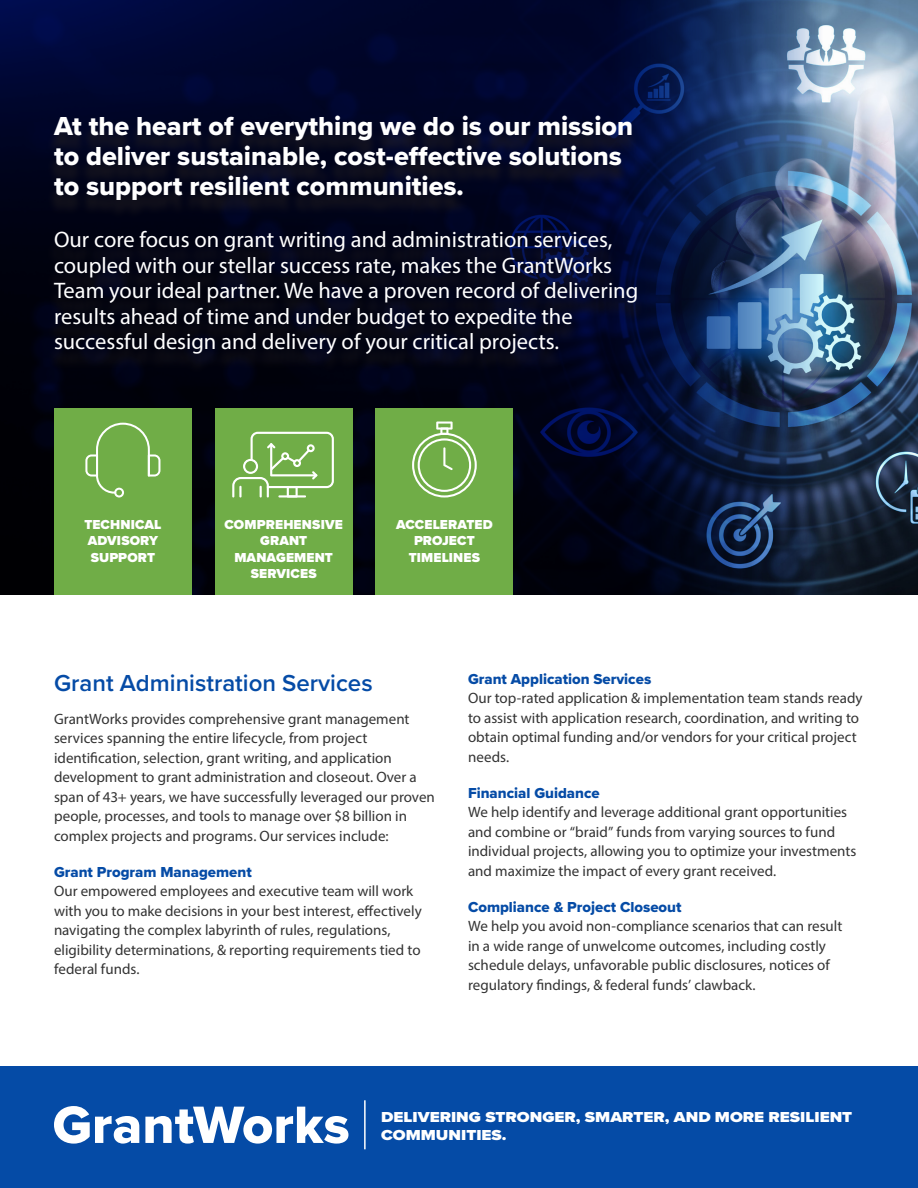
<style>
.page{position:relative;width:918px;height:1188px;background:#fff}
.page>*{position:absolute;margin:0;border:0;box-sizing:border-box;transform-origin:0 0}
.t1{font:27px/30px "Proxima Nova Extrabld";color:#fff}
.body_headings{font:600 24px "Proxima Nova";color:#054ba6}
.t2{font:22.5px/25.5px "Myriad Pro";color:#fff}
.Body_III{font:15px/19.5px "Myriad Pro";color:#333}
.t3{font:15px "Proxima Nova Extrabld";color:#054ba6}
.t4{font:900 15px/18px "Proxima Nova";color:#fff;scale:1.12 1}
.Body_II{font:900 13.5px/16.5px "Proxima Nova";letter-spacing:.01em;color:#fff;text-align:center}
</style>
<div class="page">
<div style="left:0;top:1066px;width:918px;height:122px;background:#054ba6"></div>
<img style="left:0;top:0;width:918px;height:595px">
<div style="left:46px;top:121px;width:598px;height:254px;background:#231f20;opacity:.75"></div>
<div style="left:54px;top:408px;width:138px;height:187px;background:#70ad47"></div>
<div style="left:215px;top:408px;width:138px;height:187px;background:#70ad47"></div>
<div style="left:375px;top:408px;width:138px;height:187px;background:#70ad47"></div>
<svg style="left:54px;top:1106px;width:85px;height:38px"></svg>
<svg style="left:145px;top:1107px;width:203px;height:37px"></svg>
<hr style="left:364px;top:1100px;width:2px;height:49px;background:#fff">
<svg style="left:85px;top:423px;width:75px;height:75px"></svg>
<svg style="left:412px;top:422px;width:65px;height:76px"></svg>
<svg style="left:232px;top:432px;width:102px;height:66px"></svg>
<p class="t1" style="left:54px;top:110px;width:581px">At the heart of everything we do is our mission to deliver sustainable, cost-effective solutions to support resilient communities.</p>
<p class="t2" style="left:54px;top:226px;width:586px">Our core focus on grant writing and administration services, coupled with our stellar success rate, makes the GrantWorks Team your ideal partner. We have a proven record of delivering results ahead of time and under budget to expedite the successful design and delivery of your critical projects.</p>
<p class="Body_II" style="left:84px;top:516px;width:78px;text-align:left">TECHNICAL<br>ADVISORY<br>SUPPORT</p>
<p class="Body_II" style="left:225px;top:516px;width:120px">COMPREHENSIVE<br>GRANT<br>MANAGEMENT<br>SERVICES</p>
<p class="Body_II" style="left:396px;top:516px;width:98px">ACCELERATED<br>PROJECT<br>TIMELINES</p>
<p class="body_headings" style="left:54px;top:665px;width:320px">Grant Administration Services</p>
<p class="Body_III" style="left:54px;top:709px;width:382px">GrantWorks provides comprehensive grant management services spanning the entire lifecycle, from project identification, selection, grant writing, and application development to grant administration and closeout. Over a span of 43+ years, we have successfully leveraged our proven people, processes, and tools to manage over $8 billion in complex projects and programs. Our services include:</p>
<p class="t3" style="left:54px;top:861px;width:199px">Grant Program Management</p>
<p class="Body_III" style="left:54px;top:881px;width:369px">Our empowered employees and executive team will work with you to make decisions in your best interest, effectively navigating the complex labyrinth of rules, regulations, eligibility determinations, &amp; reporting requirements tied to federal funds.</p>
<p class="t3" style="left:468px;top:667px;width:185px">Grant Application Services</p>
<p class="Body_III" style="left:468px;top:688px;width:396px">Our top-rated application &amp; implementation team stands ready to assist with application research, coordination, and writing to obtain optimal funding and/or vendors for your critical project needs.</p>
<p class="t3" style="left:468px;top:781px;width:133px">Financial Guidance</p>
<p class="Body_III" style="left:468px;top:802px;width:390px">We help identify and leverage additional grant opportunities and combine or “braid” funds from varying sources to fund individual projects, allowing you to optimize your investments and maximize the impact of every grant received.</p>
<p class="t3" style="left:468px;top:895px;width:215px">Compliance &amp; Project Closeout</p>
<p class="Body_III" style="left:468px;top:916px;width:376px">We help you avoid non-compliance scenarios that can result in a wide range of unwelcome outcomes, including costly schedule delays, unfavorable public disclosures, notices of regulatory findings, &amp; federal funds’ clawback.</p>
<p class="t4" style="left:381px;top:1108px;width:422px">DELIVERING STRONGER, SMARTER, AND MORE RESILIENT<br>COMMUNITIES.</p>
</div>
